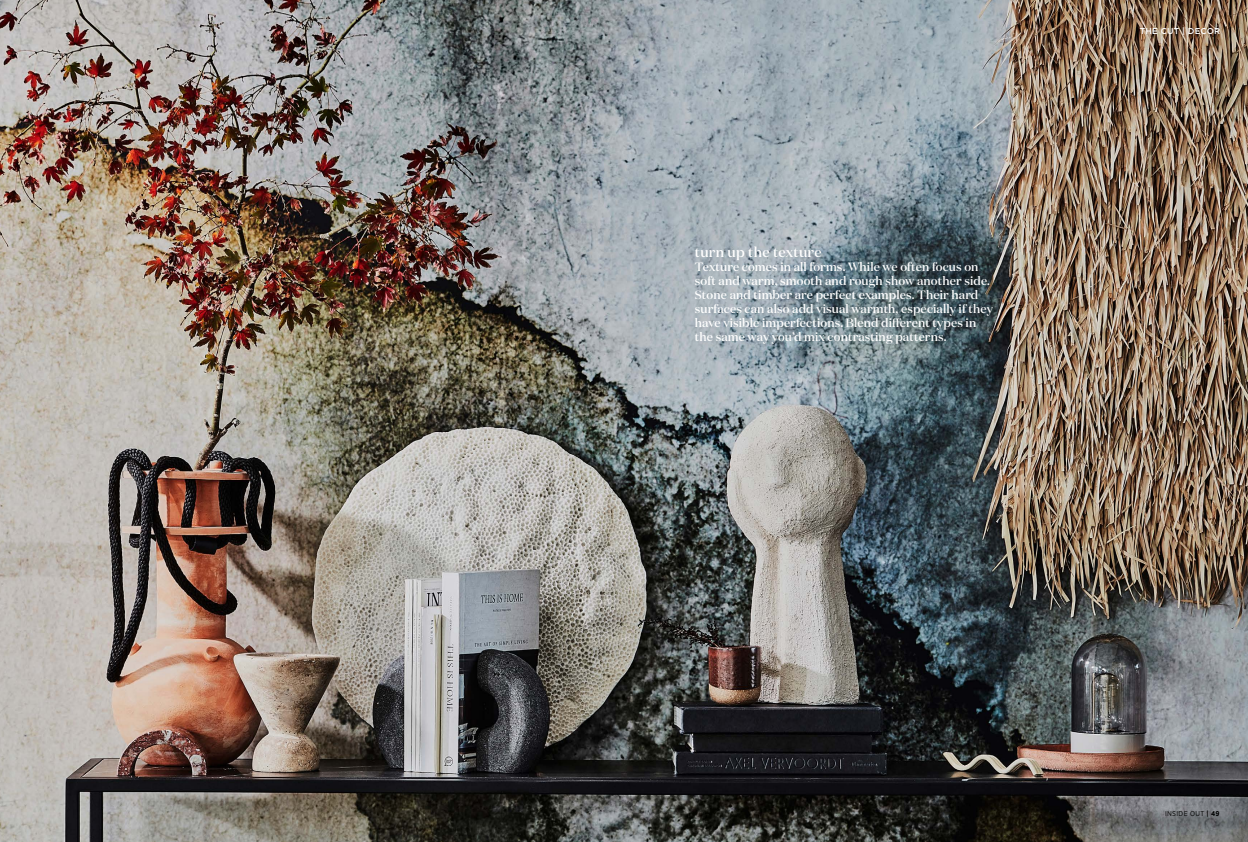
<style>
.page{position:relative;width:1248px;height:842px;background:#fff}
.page>*{position:absolute;margin:0;border:0;box-sizing:border-box;transform-origin:0 0}
.INTRO_domaine_medium{font:500 14px "Domaine Display";letter-spacing:.02em;color:#fff}
.INTRO_domaine_medium-2{font:500 12px/14px "Domaine Display";letter-spacing:.01em;color:#fff}
.SLUG_gotham{font:500 8.5px "Gotham";letter-spacing:.02em;color:#fff}
.FOLIO{font:7px "Gotham Narrow";letter-spacing:.05em;color:#000}
.s1{font-weight:700}
</style>
<div class="page">
<img style="left:0;top:0;width:1247px;height:842px">
<p class="INTRO_domaine_medium" style="left:694px;top:243px;width:128px">turn up the texture</p>
<p class="INTRO_domaine_medium-2" style="left:694px;top:259px;width:299px">Texture comes in all forms. While we often focus on soft and warm, smooth and rough show another side.<br>Stone and timber are perfect examples. Their hard surfaces can also add visual warmth, especially if they have visible imperfections. Blend different types in the same way you’d mix contrasting patterns.</p>
<p class="SLUG_gotham" style="left:1139px;top:26px;width:82px">THE CUT | DECOR</p>
<p class="FOLIO" style="left:1164px;top:809px;width:56px">INSIDE OUT <span class="s1">| 49</span></p>
</div>
